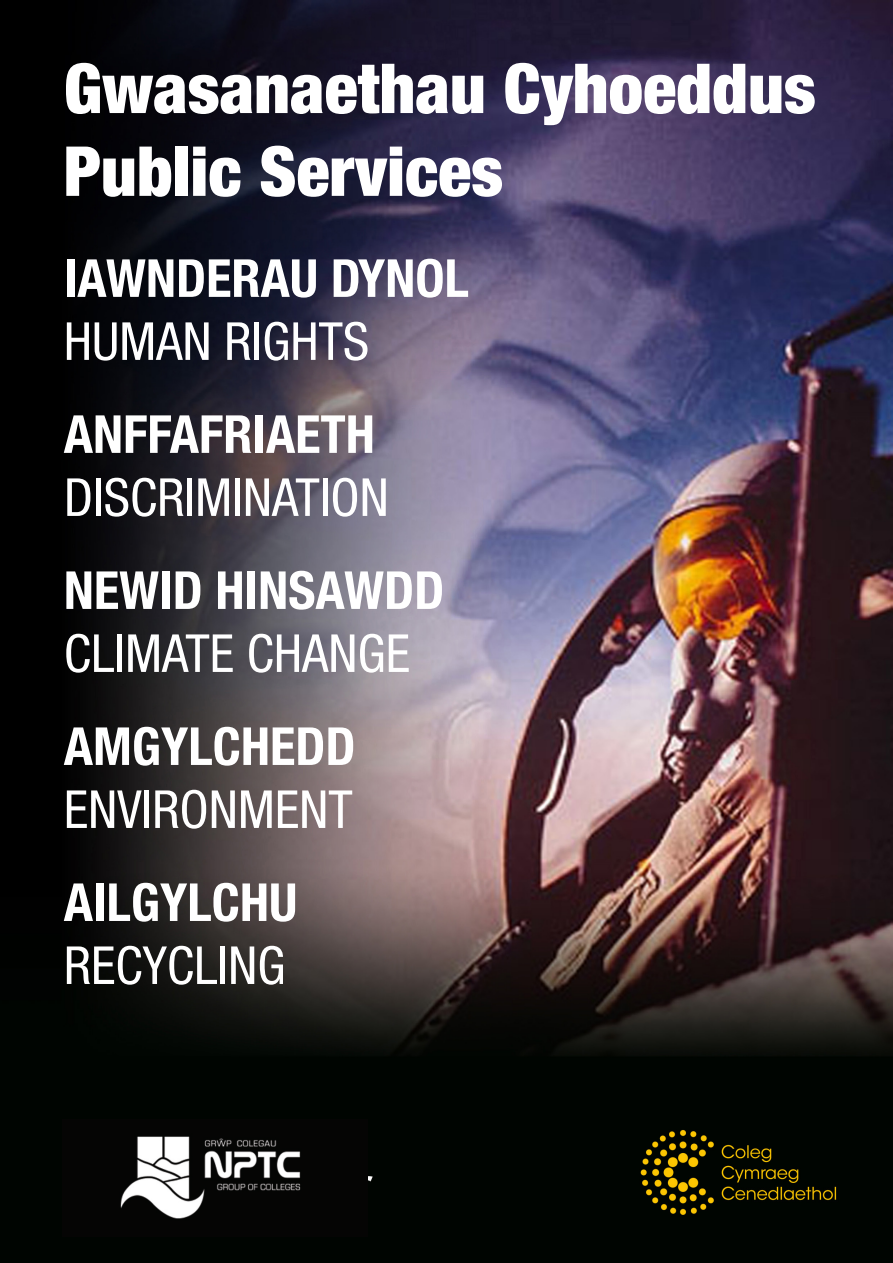
<style>
.page{position:relative;width:893px;height:1263px;background:#fff}
.page>*{position:absolute;margin:0;border:0;box-sizing:border-box;transform-origin:0 0}
.t1{font:900 condensed 69px "Helvetica Neue LT Pro";color:#fff}
.t2{font:700 condensed 52.5px "Helvetica Neue LT Pro";color:#fff}
.t3{font:condensed 52.5px "Helvetica Neue LT Pro";color:#fff}
</style>
<div class="page">
<img style="left:0;top:0;width:893px;height:1263px">
<img style="left:63px;top:1119px;width:305px;height:118px">
<p class="t1" style="left:64px;top:47px;width:754px">Gwasanaethau Cyhoeddus</p>
<p class="t1" style="left:64px;top:130px;width:441px">Public Services</p>
<p class="t2" style="left:64px;top:247px;width:407px">IAWNDERAU DYNOL</p>
<p class="t3" style="left:64px;top:310px;width:307px">HUMAN RIGHTS</p>
<p class="t2" style="left:64px;top:403px;width:313px">ANFFAFRIAETH</p>
<p class="t3" style="left:64px;top:466px;width:326px">DISCRIMINATION</p>
<p class="t2" style="left:64px;top:559px;width:382px">NEWID HINSAWDD</p>
<p class="t3" style="left:64px;top:622px;width:348px">CLIMATE CHANGE</p>
<p class="t2" style="left:64px;top:715px;width:293px">AMGYLCHEDD</p>
<p class="t3" style="left:64px;top:778px;width:290px">ENVIRONMENT</p>
<p class="t2" style="left:64px;top:871px;width:235px">AILGYLCHU</p>
<p class="t3" style="left:64px;top:934px;width:223px">RECYCLING</p>
</div>
